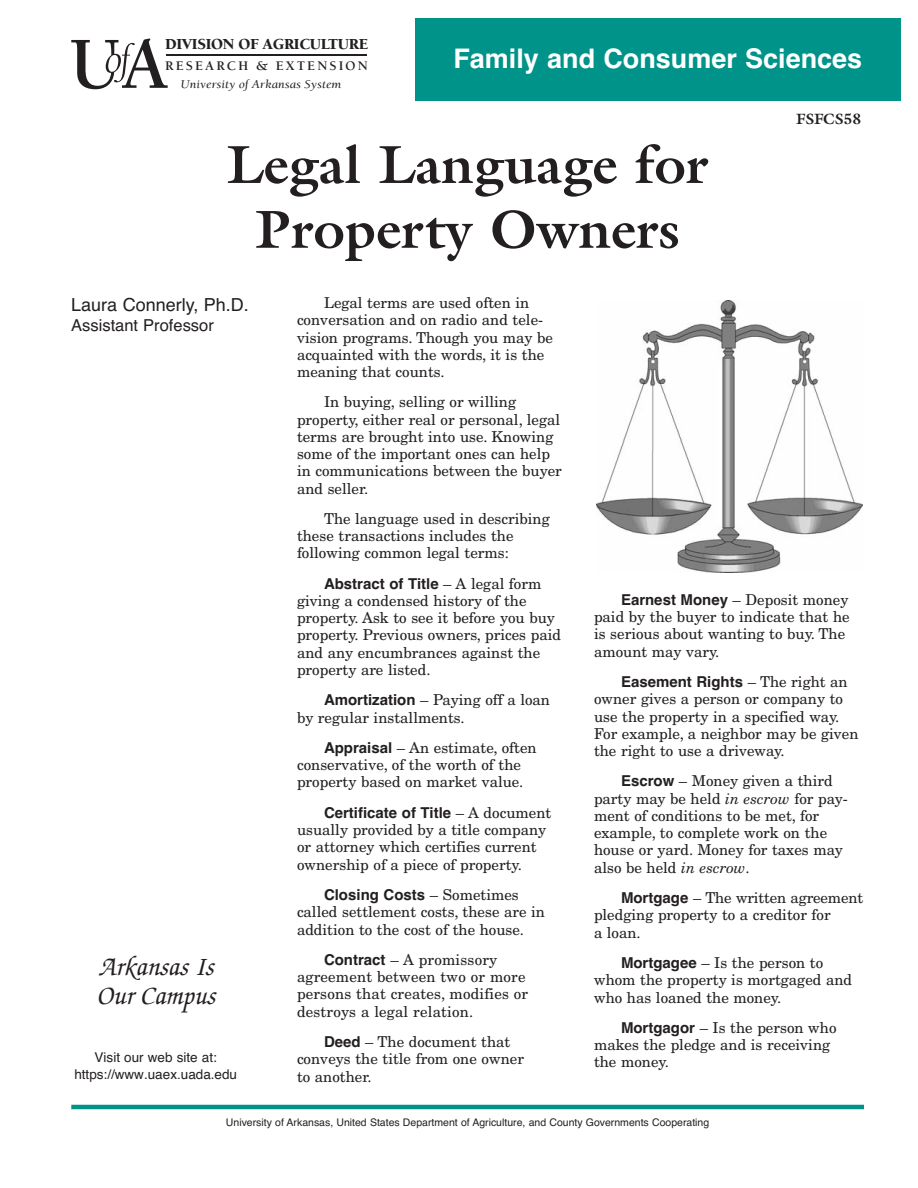
<style>
.page{position:relative;width:918px;height:1188px;background:#fff}
.page>*{position:absolute;margin:0;border:0;box-sizing:border-box;transform-origin:0 0}
.t1{font:700 54px "Galliard";color:#231f20}
.t2{font:700 27px "Helvetica";color:#fff}
.t3{font:italic 500 27px/28.5px "Zapf Chancery";color:#231f20}
.t4{font:18px "Helvetica";color:#231f20}
.t5{font:16.5px "Helvetica";color:#231f20}
.t6{font:900 15.75px "Berkeley";letter-spacing:-.02em;color:#231f20}
.t7{font:15px/17.2px "New Century Schlbk";color:#231f20}
.t8{font:700 15px "Galliard";color:#231f20}
.t9{font:13.5px/18px "Helvetica";color:#231f20;text-align:center}
.t10{font:700 13.5px "Berkeley";letter-spacing:.155em;color:#231f20}
.t11{font:italic 12.15px "Berkeley";color:#231f20;scale:1.09 1}
.t12{font:10.5px "Helvetica";color:#231f20}
.s1{font-family:"Helvetica";font-weight:700}
.s2{font-style:italic}
</style>
<div class="page">
<hr style="left:71px;top:1105px;width:793px;height:4px;background:#00938a">
<hr style="left:166px;top:54px;width:201px;height:2px;background:#231f20">
<svg style="left:71px;top:39px;width:97px;height:50px"></svg>
<div style="left:415px;top:19px;width:486px;height:82px;background:#00938a"></div>
<img style="left:596px;top:301px;width:266px;height:271px">
<h5 class="t6" style="left:165px;top:38px;width:205px">DIVISION OF AGRICULTURE</h5>
<h6 class="t10" style="left:165px;top:60px;width:204px">RESEARCH &amp; EXTENSION</h6>
<p class="t11" style="left:181px;top:79px;width:149px">University of Arkansas System</p>
<p class="t2" style="left:453px;top:48px;width:410px">Family and Consumer Sciences</p>
<h5 class="t8" style="left:796px;top:113px;width:67px">FSFCS58</h5>
<p class="t1" style="left:227px;top:144px;width:483px">Legal Language for</p>
<h1 class="t1" style="left:255px;top:209px;width:426px">Property Owners</h1>
<p class="t4" style="left:71px;top:298px;width:179px">Laura Connerly, Ph.D.</p>
<p class="t5" style="left:71px;top:319px;width:144px">Assistant Professor</p>
<p class="t7" style="left:297px;top:295px;width:257px;text-indent:27px">Legal terms are used often in conversation and on radio and tele&shy;vision programs. Though you may be acquainted with the words, it is the meaning that counts.</p>
<p class="t7" style="left:297px;top:395px;width:266px;text-indent:27px">In buying, selling or willing property, either real or personal, legal terms are brought into use. Knowing some of the important ones can help in communications between the buyer and seller.</p>
<p class="t7" style="left:297px;top:511px;width:254px;text-indent:27px">The language used in describing these transactions includes the following common legal terms:</p>
<p class="t7" style="left:297px;top:576px;width:266px;text-indent:27px"><span class="s1">Abstract of Title</span> – A legal form giving a condensed history of the property. Ask to see it before you buy property. Previous owners, prices paid and any encumbrances against the property are listed.</p>
<p class="t7" style="left:297px;top:693px;width:255px;text-indent:27px"><span class="s1">Amortization</span> – Paying off a loan by regular installments.</p>
<p class="t7" style="left:297px;top:740px;width:241px;text-indent:27px"><span class="s1">Appraisal</span> – An estimate, often conservative, of the worth of the property based on market value.</p>
<p class="t7" style="left:297px;top:805px;width:256px;text-indent:27px"><span class="s1">Certificate of Title</span> – A document usually provided by a title company or attorney which certifies current ownership of a piece of property.</p>
<p class="t7" style="left:297px;top:887px;width:250px;text-indent:27px"><span class="s1">Closing Costs</span> – Sometimes called settlement costs, these are in addition to the cost of the house.</p>
<p class="t7" style="left:297px;top:952px;width:233px;text-indent:27px"><span class="s1">Contract</span> – A promissory agreement between two or more persons that creates, modifies or destroys a legal relation.</p>
<p class="t7" style="left:297px;top:1034px;width:229px;text-indent:27px"><span class="s1">Deed</span> – The document that conveys the title from one owner to another.</p>
<p class="t7" style="left:594px;top:592px;width:257px;text-indent:27px"><span class="s1">Earnest Money</span> – Deposit money paid by the buyer to indicate that he is serious about wanting to buy. The amount may vary.</p>
<p class="t7" style="left:594px;top:674px;width:266px;text-indent:27px"><span class="s1">Easement Rights</span> – The right an owner gives a person or company to use the property in a specified way.<br>For example, a neighbor may be given the right to use a driveway.</p>
<p class="t7" style="left:594px;top:774px;width:255px;text-indent:27px"><span class="s1">Escrow</span> – Money given a third party may be held <span class="s2">in escrow</span> for pay&shy;ment of conditions to be met, for example, to complete work on the house or yard. Money for taxes may also be held <span class="s2">in escrow</span>.</p>
<p class="t7" style="left:594px;top:890px;width:271px;text-indent:27px"><span class="s1">Mortgage</span> – The written agreement pledging property to a creditor for<br>a loan.</p>
<p class="t7" style="left:594px;top:955px;width:260px;text-indent:27px"><span class="s1">Mortgagee</span> – Is the person to whom the property is mortgaged and who has loaned the money.</p>
<p class="t7" style="left:594px;top:1021px;width:244px;line-height:16.8px;text-indent:27px"><span class="s1">Mortgagor</span> – Is the person who makes the pledge and is receiving the money.</p>
<p class="t3" style="left:97px;top:955px;width:120px">Arkansas Is<br>Our Campus</p>
<p class="t9" style="left:74px;top:1049px;width:164px">Visit our web site at: https://www.uaex.uada.edu</p>
<p class="t12" style="left:226px;top:1118px;width:485px">University of Arkansas, United States Department of Agriculture, and County Governments Cooperating</p>
</div>
